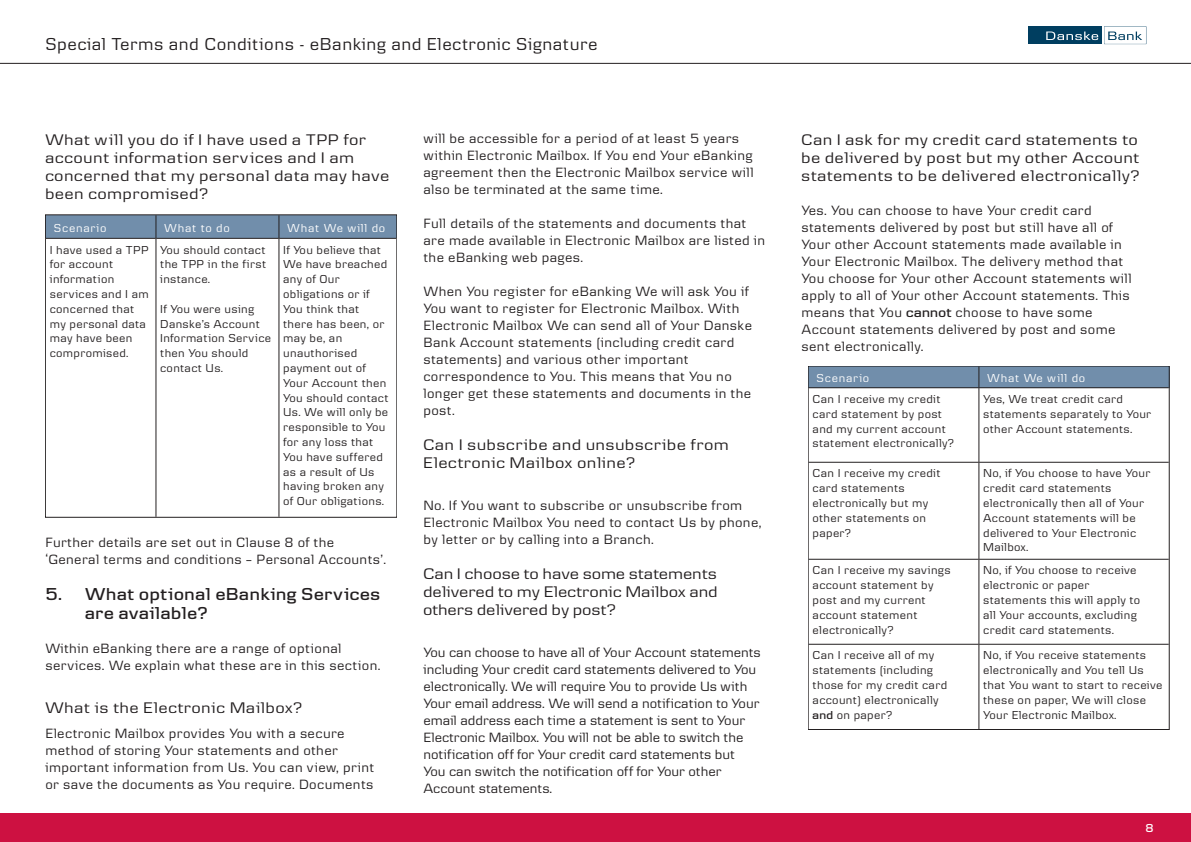
<style>
.page{position:relative;width:1191px;height:842px;background:#fff}
.page>*{position:absolute;margin:0;border:0;box-sizing:border-box;transform-origin:0 0}
.t1{font:18px "Danske Text";letter-spacing:.025em;color:#231f20}
.t2{font:600 18px/19px "Danske Headline";letter-spacing:.04em;color:#231f20}
.t3{font:16px/18px "Danske Headline";letter-spacing:.06em;color:#231f20;text-align:justify}
.t4{font:14px/17px "Danske Text";letter-spacing:.025em;color:#231f20}
.t5{font:14px/17px "Danske Text";color:#231f20}
.t6{font:12px/14.8px "Danske Text";letter-spacing:.025em;color:#231f20}
.t7{font:12px "Danske Text";letter-spacing:.06em;color:#fff}
.t8{font:600 12px "Danske Headline";color:#fff}
.s1{font-family:"Danske Headline";font-weight:600}
</style>
<div class="page">
<div style="left:0;top:813px;width:1191px;height:29px;background:#cd1141"></div>
<hr style="left:0;top:63px;width:1191px;height:1px;background:#231f20">
<div style="left:1028px;top:26px;width:74px;height:18px;background:#003e60"></div>
<svg style="left:1046px;top:26px;width:100px;height:19px"></svg>
<div style="left:808px;top:366px;width:171px;height:22px;background:#718eab"></div>
<div style="left:979px;top:366px;width:190px;height:22px;background:#718eab"></div>
<hr style="left:978px;top:367px;width:1px;height:362px;background:#231f20">
<hr style="left:808px;top:387px;width:170px;height:1px;background:#231f20">
<hr style="left:979px;top:387px;width:189px;height:1px;background:#231f20">
<hr style="left:808px;top:462px;width:170px;height:1px;background:#231f20">
<hr style="left:979px;top:462px;width:189px;height:1px;background:#231f20">
<hr style="left:808px;top:559px;width:170px;height:1px;background:#231f20">
<hr style="left:979px;top:559px;width:189px;height:1px;background:#231f20">
<hr style="left:808px;top:644px;width:170px;height:1px;background:#231f20">
<hr style="left:979px;top:644px;width:189px;height:1px;background:#231f20">
<div style="left:45px;top:215px;width:111px;height:23px;background:#718eab"></div>
<div style="left:156px;top:215px;width:123px;height:23px;background:#718eab"></div>
<div style="left:279px;top:215px;width:118px;height:23px;background:#718eab"></div>
<hr style="left:156px;top:215px;width:1px;height:302px;background:#231f20">
<hr style="left:279px;top:215px;width:1px;height:302px;background:#231f20">
<hr style="left:46px;top:238px;width:110px;height:1px;background:#231f20">
<hr style="left:156px;top:238px;width:123px;height:1px;background:#231f20">
<hr style="left:279px;top:238px;width:117px;height:1px;background:#231f20">
<p class="t1" style="left:45px;top:38px;width:553px">Special Terms and Conditions - eBanking and Electronic Signature</p>
<p class="t3" style="left:45px;top:132px;width:345px;text-align:left">What will you do if I have used a TPP for account information services and I am concerned that my personal data may have been compromised?</p>
<p class="t7" style="left:54px;top:224px;width:54px">Scenario</p>
<p class="t7" style="left:164px;top:224px;width:67px">What to do</p>
<p class="t7" style="left:287px;top:224px;width:100px">What We will do</p>
<p class="t6" style="left:50px;top:243px;width:100px">I have used a TPP for account information services and I am concerned that my personal data may have been compromised.</p>
<p class="t6" style="left:160px;top:243px;width:107px;text-align:justify">You should contact the TPP in the first instance.</p>
<p class="t6" style="left:283px;top:243px;width:107px">If You believe that<br>We have breached any of Our obligations or if<br>You think that there has been, or may be, an unauthorised payment out of<br>Your Account then<br>You should contact<br>Us. We will only be responsible to You for any loss that<br>You have suffered as a result of Us having broken any of Our obligations.</p>
<p class="t6" style="left:160px;top:303px;width:112px">If You were using<br>Danske’s Account<br>Information Service then You should contact Us.</p>
<p class="t4" style="left:45px;top:535px;width:342px">Further details are set out in Clause 8 of the ‘General terms and conditions – Personal Accounts’.</p>
<p class="t2" style="left:85px;top:586px;width:296px;text-indent:-40px">5. What optional eBanking Services are available?</p>
<p class="t4" style="left:45px;top:641px;width:337px">Within eBanking there are a range of optional services. We explain what these are in this section.</p>
<p class="t3" style="left:45px;top:700px;width:258px">What is the Electronic Mailbox?</p>
<p class="t4" style="left:45px;top:726px;width:330px">Electronic Mailbox provides You with a secure method of storing Your statements and other important information from Us. You can view, print or save the documents as You require. Documents</p>
<p class="t4" style="left:423px;top:131px;width:332px">will be accessible for a period of at least 5 years within Electronic Mailbox. If You end Your eBanking agreement then the Electronic Mailbox service will also be terminated at the same time.</p>
<p class="t4" style="left:423px;top:216px;width:343px">Full details of the statements and documents that are made available in Electronic Mailbox are listed in the eBanking web pages.</p>
<p class="t4" style="left:423px;top:284px;width:330px">When You register for eBanking We will ask You if You want to register for Electronic Mailbox. With Electronic Mailbox We can send all of Your Danske Bank Account statements (including credit card statements) and various other important correspondence to You. This means that You no longer get these statements and documents in the post.</p>
<p class="t3" style="left:423px;top:438px;width:307px">Can I subscribe and unsubscribe from<br>Electronic Mailbox online?</p>
<p class="t4" style="left:423px;top:498px;width:339px">No. If You want to subscribe or unsubscribe from<br>Electronic Mailbox You need to contact Us by phone, by letter or by calling into a Branch.</p>
<p class="t3" style="left:423px;top:567px;width:295px">Can I choose to have some statements delivered to my Electronic Mailbox and others delivered by post?</p>
<p class="t5" style="left:423px;top:645px;width:339px">You can choose to have all of Your Account statements including Your credit card statements delivered to You electronically. We will require You to provide Us with Your email address. We will send a notification to Your email address each time a statement is sent to Your Electronic Mailbox. You will not be able to switch the notification off for Your credit card statements but<br>You can switch the notification off for Your other Account statements.</p>
<p class="t3" style="left:801px;top:132px;width:339px">Can I ask for my credit card statements to be delivered by post but my other Account statements to be delivered electronically?</p>
<p class="t4" style="left:801px;top:203px;width:332px">Yes. You can choose to have Your credit card statements delivered by post but still have all of Your other Account statements made available in Your Electronic Mailbox. The delivery method that You choose for Your other Account statements will apply to all of Your other Account statements. This means that You <span class="s1">cannot</span> choose to have some Account statements delivered by post and some sent electronically.</p>
<p class="t7" style="left:816px;top:374px;width:54px">Scenario</p>
<p class="t7" style="left:987px;top:374px;width:100px">What We will do</p>
<p class="t6" style="left:812px;top:393px;width:143px">Can I receive my credit card statement by post and my current account statement electronically?</p>
<p class="t6" style="left:983px;top:393px;width:170px">Yes, We treat credit card statements separately to Your other Account statements.</p>
<p class="t6" style="left:812px;top:467px;width:129px">Can I receive my credit card statements electronically but my other statements on paper?</p>
<p class="t6" style="left:983px;top:467px;width:169px">No, if You choose to have Your credit card statements electronically then all of Your<br>Account statements will be delivered to Your Electronic<br>Mailbox.</p>
<p class="t6" style="left:812px;top:564px;width:139px">Can I receive my savings account statement by post and my current account statement electronically?</p>
<p class="t6" style="left:983px;top:564px;width:158px">No, if You choose to receive electronic or paper statements this will apply to all Your accounts, excluding credit card statements.</p>
<p class="t6" style="left:812px;top:649px;width:136px">Can I receive all of my statements (including those for my credit card account) electronically <span class="s1">and</span> on paper?</p>
<p class="t6" style="left:983px;top:649px;width:181px">No, if You receive statements electronically and You tell Us that You want to start to receive these on paper, We will close<br>Your Electronic Mailbox.</p>
<p class="t8" style="left:1145px;top:824px;width:10px">8</p>
</div>
